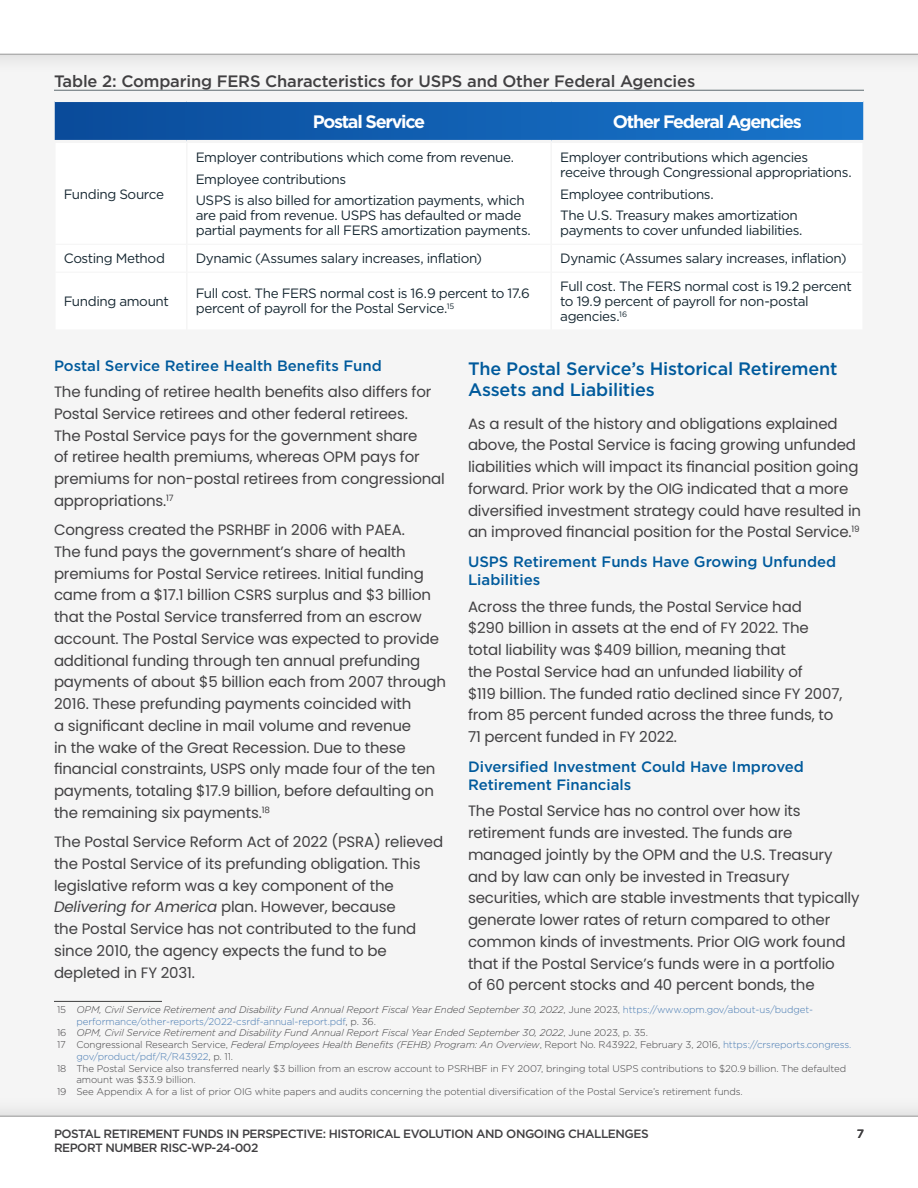
<style>
.page{position:relative;width:918px;height:1188px;background:#fff}
.page>*{position:absolute;margin:0;border:0;box-sizing:border-box;transform-origin:0 0}
.t1{font:500 18px/21.8px "Gotham";letter-spacing:-.01em;color:#005a9c}
.t2{font:700 18px "Gotham";letter-spacing:-.07em;color:#fff}
.t3{font:500 16.5px "Gotham";letter-spacing:-.01em;color:#414042}
.t4{font:15px/21.8px "Poppins";letter-spacing:-.01em;color:#414042}
.t5{font:500 15px/18px "Gotham";color:#005a9c}
.t6{font:13.5px/15px "Gotham";letter-spacing:-.03em;color:#172832}
.t7{font:500 12px "Gotham";letter-spacing:-.04em;color:#414042}
.t8{font:300 9.75px "Gotham";letter-spacing:-.01em;color:#414042}
.t9{font:italic 300 9.75px "Gotham";letter-spacing:-.01em;color:#414042}
.t10{font:300 9.75px "Gotham";letter-spacing:-.01em;color:#477ab2}
.s1{font-style:italic}
.s2{font-style:normal}
.s3{font-style:normal;color:#477ab2}
.s4{color:#414042}
.s5{color:#477ab2}
</style>
<div class="page">
<div style="left:0;top:45px;width:918px;height:1101px;background:#f5f5f5"></div>
<div style="left:0;top:0;width:918px;height:75px;background:#eee"></div>
<div style="left:0;top:0;width:918px;height:54px;background:#fff"></div>
<div style="left:0;top:1095px;width:918px;height:93px;background:#efefef"></div>
<div style="left:0;top:1116px;width:918px;height:72px;background:#fff"></div>
<hr style="left:54px;top:90px;width:810px;height:1px;background:#5d696f">
<svg style="left:55px;top:102px;width:808px;height:38px;background:#1260b2"></svg>
<hr style="left:54px;top:1001px;width:108px;height:1px;background:#3e3e3e">
<p class="t3" style="left:54px;top:72px;width:643px">Table 2: Comparing FERS Characteristics for USPS and Other Federal Agencies</p>
<p class="t2" style="left:313px;top:111px;width:114px">Postal Service</p>
<p class="t2" style="left:613px;top:111px;width:191px">Other Federal Agencies</p>
<p class="t6" style="left:64px;top:186px;width:102px">Funding Source</p>
<p class="t6" style="left:196px;top:146px;width:330px;line-height:21.8px">Employer contributions which come from revenue.<br>Employee contributions<br>USPS is also billed for amortization payments, which</p>
<p class="t6" style="left:196px;top:208px;width:335px">are paid from revenue. USPS has defaulted or made partial payments for all FERS amortization payments.</p>
<p class="t6" style="left:560px;top:149px;width:291px">Employer contributions which agencies receive through Congressional appropriations.</p>
<p class="t6" style="left:560px;top:183px;width:239px;line-height:21.8px">Employee contributions.<br>The U.S. Treasury makes amortization</p>
<p class="t6" style="left:560px;top:223px;width:242px">payments to cover unfunded liabilities.</p>
<p class="t6" style="left:64px;top:251px;width:103px">Costing Method</p>
<p class="t6" style="left:196px;top:251px;width:288px">Dynamic (Assumes salary increases, inflation)</p>
<p class="t6" style="left:560px;top:251px;width:288px">Dynamic (Assumes salary increases, inflation)</p>
<p class="t6" style="left:64px;top:293px;width:107px">Funding amount</p>
<p class="t6" style="left:196px;top:286px;width:336px">Full cost. The FERS normal cost is 16.9 percent to 17.6 percent of payroll for the Postal Service.<sup>15</sup></p>
<p class="t6" style="left:560px;top:278px;width:293px">Full cost. The FERS normal cost is 19. 2 percent to 19. 9 percent of payroll for non-postal agencies.<sup>16</sup></p>
<p class="t5" style="left:54px;top:356px;width:329px">Postal Service Retiree Health Benefits Fund</p>
<p class="t4" style="left:54px;top:381px;width:393px">The funding of retiree health benefits also differs for Postal Service retirees and other federal retirees.<br>The Postal Service pays for the government share<br>of retiree health premiums, whereas OPM pays for premiums for non-postal retirees from congressional appropriations.<sup>17</sup></p>
<p class="t4" style="left:54px;top:519px;width:394px">Congress created the PSRHBF in 2006 with PAEA.<br>The fund pays the government’s share of health premiums for Postal Service retirees. Initial funding came from a $17.1 billion CSRS surplus and $3 billion that the Postal Service transferred from an escrow account. The Postal Service was expected to provide additional funding through ten annual prefunding payments of about $5 billion each from 2007 through 2016. These prefunding payments coincided with<br>a significant decline in mail volume and revenue<br>in the wake of the Great Recession. Due to these financial constraints, USPS only made four of the ten payments, totaling $17.9 billion, before defaulting on the remaining six payments.<sup>18</sup></p>
<p class="t4" style="left:54px;top:831px;width:391px">The Postal Service Reform Act of 2022 (PSRA) relieved the Postal Service of its prefunding obligation. This legislative reform was a key component of the <span class="s1">Delivering for America</span> plan. However, because<br>the Postal Service has not contributed to the fund since 2010, the agency expects the fund to be depleted in FY 2031.</p>
<p class="t1" style="left:468px;top:357px;width:371px">The Postal Service’s Historical Retirement<br>Assets and Liabilities</p>
<p class="t4" style="left:468px;top:413px;width:395px">As a result of the history and obligations explained above, the Postal Service is facing growing unfunded liabilities which will impact its financial position going forward. Prior work by the OIG indicated that a more diversified investment strategy could have resulted in an improved financial position for the Postal Service.<sup>19</sup></p>
<p class="t5" style="left:468px;top:553px;width:370px">USPS Retirement Funds Have Growing Unfunded<br>Liabilities</p>
<p class="t4" style="left:468px;top:596px;width:376px">Across the three funds, the Postal Service had<br>$290 billion in assets at the end of FY 2022. The total liability was $409 billion, meaning that<br>the Postal Service had an unfunded liability of<br>$119 billion. The funded ratio declined since FY 2007, from 85 percent funded across the three funds, to 71 percent funded in FY 2022.</p>
<p class="t5" style="left:468px;top:757px;width:337px">Diversified Investment Could Have Improved<br>Retirement Financials</p>
<p class="t4" style="left:468px;top:800px;width:393px">The Postal Service has no control over how its retirement funds are invested. The funds are managed jointly by the OPM and the U.S. Treasury and by law can only be invested in Treasury securities, which are stable investments that typically generate lower rates of return compared to other common kinds of investments. Prior OIG work found that if the Postal Service’s funds were in a portfolio<br>of 60 percent stocks and 40 percent bonds, the</p>
<p class="t9" style="left:57px;top:1004px;width:758px"><span class="s2">15</span> OPM, Civil Service Retirement and Disability Fund Annual Report Fiscal Year Ended September 30, 2022<span class="s2">, June 2023,</span> <span class="s3">https://www.opm.gov/about-us/budget-</span></p>
<p class="t10" style="left:76px;top:1016px;width:301px">performance/other-reports/2022-csrdf-annual-report.pdf<span class="s4">, p. 36.</span></p>
<p class="t9" style="left:57px;top:1028px;width:592px"><span class="s2">16</span> OPM, Civil Service Retirement and Disability Fund Annual Report Fiscal Year Ended September 30, 2022<span class="s2">, June 2023, p. 35.</span></p>
<p class="t8" style="left:57px;top:1039px;width:796px">17 Congressional Research Service, <span class="s1">Federal Employees Health Benefits (FEHB) Program: An Overview</span>, Report No. R43922, February 3, 2016, <span class="s5">https://crsreports.congress.</span></p>
<p class="t10" style="left:77px;top:1051px;width:158px">gov/product/pdf/R/R43922<span class="s4">, p. 11.</span></p>
<p class="t8" style="left:57px;top:1063px;width:791px">18 The Postal Service also transferred nearly $3 billion from an escrow account to PSRHBF in FY 2007, bringing total USPS contributions to $20.9 billion. The defaulted</p>
<p class="t8" style="left:76px;top:1075px;width:121px">amount was $33.9 billion.</p>
<p class="t8" style="left:57px;top:1086px;width:687px">19 See Appendix A for a list of prior OIG white papers and audits concerning the potential diversification of the Postal Service’s retirement funds.</p>
<p class="t7" style="left:54px;top:1127px;width:596px">POSTAL RETIREMENT FUNDS IN PERSPECTIVE: HISTORICAL EVOLUTION AND ONGOING CHALLENGES</p>
<p class="t7" style="left:857px;top:1127px;width:9px">7</p>
<p class="t7" style="left:54px;top:1141px;width:206px">REPORT NUMBER RISC-WP-24-002</p>
</div>
